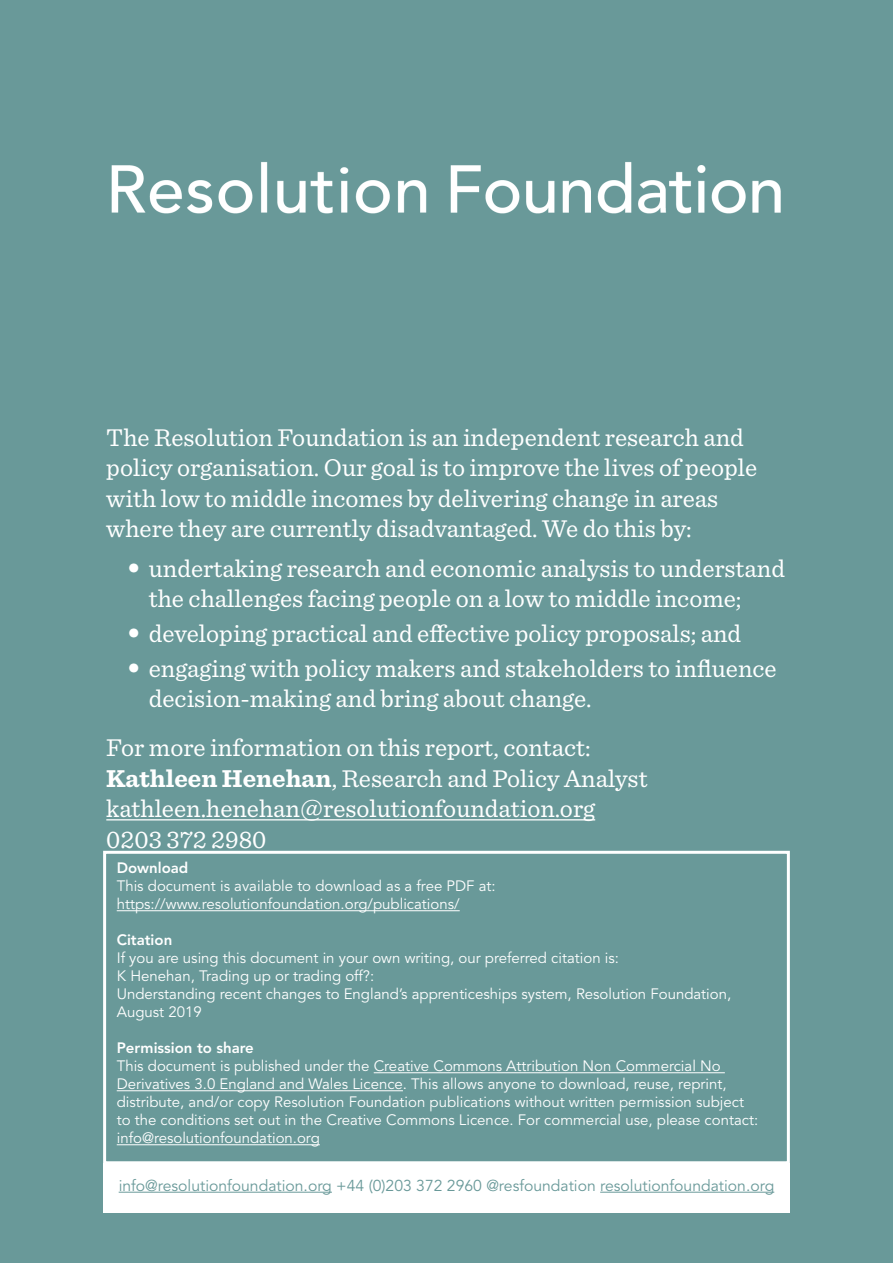
<style>
.page{position:relative;width:893px;height:1263px;background:#699999}
.page>*{position:absolute;margin:0;border:0;box-sizing:border-box;transform-origin:0 0}
.t1{font:25.5px/30.6px "Sentinel";color:#fff}
.t2{font:700 25.5px "Sentinel";color:#fff}
.t3{font:15.75px "Avenir LT Std";color:#699999}
.t4{font:15px/18px "Avenir LT Std";color:#fff}
.t5{font:800 15px "Avenir LT Std";color:#fff}
.s1{font-family:"Avenir LT Std"}
.s2{font-weight:700}
</style>
<div class="page">
<div style="left:103px;top:1163px;width:687px;height:49px;background:#fff"></div>
<hr style="left:119px;top:1192px;width:213px;height:1px;background:#699999">
<hr style="left:600px;top:1192px;width:174px;height:1px;background:#699999">
<hr style="left:117px;top:910px;width:343px;height:1px;background:#fff">
<hr style="left:374px;top:1072px;width:351px;height:1px;background:#fff">
<hr style="left:117px;top:1090px;width:286px;height:1px;background:#fff">
<hr style="left:117px;top:1144px;width:203px;height:1px;background:#fff">
<div style="left:103px;top:851px;width:687px;height:313px;border:3px solid #fff"></div>
<hr style="left:106px;top:819px;width:489px;height:1px;background:#fff">
<p class="t1" style="left:106px;top:420px;width:652px">The Resolution Foundation is an independent research and policy organisation. Our goal is to improve the lives of people with low to middle incomes by delivering change in areas where they are currently disadvantaged. We do this by:</p>
<p class="t1" style="left:149px;top:551px;width:638px;text-indent:-21px"><span class="s1">•</span> undertaking research and economic analysis to understand the challenges facing people on a low to middle income;</p>
<p class="t1" style="left:128px;top:617px;width:615px"><span class="s1">•</span> developing practical and effective policy proposals; and</p>
<p class="t1" style="left:149px;top:651px;width:629px;text-indent:-21px"><span class="s1">•</span> engaging with policy makers and stakeholders to influence decision-making and bring about change.</p>
<p class="t1" style="left:149px;top:560px;width:638px;text-indent:-21px"><span class="s1">•</span> undertaking research and economic analysis to understand the challenges facing people on a low to middle income;</p>
<p class="t1" style="left:128px;top:646px;width:615px"><span class="s1">•</span> developing practical and effective policy proposals; and</p>
<p class="t1" style="left:106px;top:731px;width:543px">For more information on this report, contact:<br><span class="s2">Kathleen Henehan</span>, Research and Policy Analyst kathleen.henehan@resolutionfoundation.org 0203 372 2980</p>
<p class="t1" style="left:149px;top:733px;width:444px">decision-making and br ng about change.</p>
<p class="t1" style="left:106px;top:799px;width:486px">For more information on this report, contact:</p>
<p class="t2" style="left:106px;top:827px;width:227px">Kathleen Henehan</p>
<p class="t1" style="left:106px;top:861px;width:490px">Research and Policy Analyst kathleen.henehan@resolutionfoundation.org</p>
<p class="t5" style="left:117px;top:859px;width:73px">Download</p>
<p class="t4" style="left:117px;top:877px;width:380px">This document is available to download as a free PDF at: https://www.resolutionfoundation.org/publications/</p>
<p class="t5" style="left:117px;top:931px;width:57px">Citation</p>
<p class="t4" style="left:117px;top:949px;width:616px">If you are using this document in your own writing, our preferred citation is:<br>K Henehan, Trading up or trading off?:<br>Understanding recent changes to England’s apprenticeships system, Resolution Foundation, August 2019</p>
<p class="t5" style="left:117px;top:1039px;width:139px">Permission to share</p>
<p class="t4" style="left:117px;top:1057px;width:643px">This document is published under the Creative Commons Attribution Non Commercial No Derivatives 3.0 England and Wales Licence. This allows anyone to download, reuse, reprint, distribute, and/or copy Resolution Foundation publications without written permission subject to the conditions set out in the Creative Commons Licence. For commercial use, please contact: info@resolutionfoundation.org</p>
<p class="t3" style="left:119px;top:1176px;width:657px">info@resolutionfoundation.org +44 (0)203 372 2960 @resfoundation resolutionfoundation.org</p>
</div>
